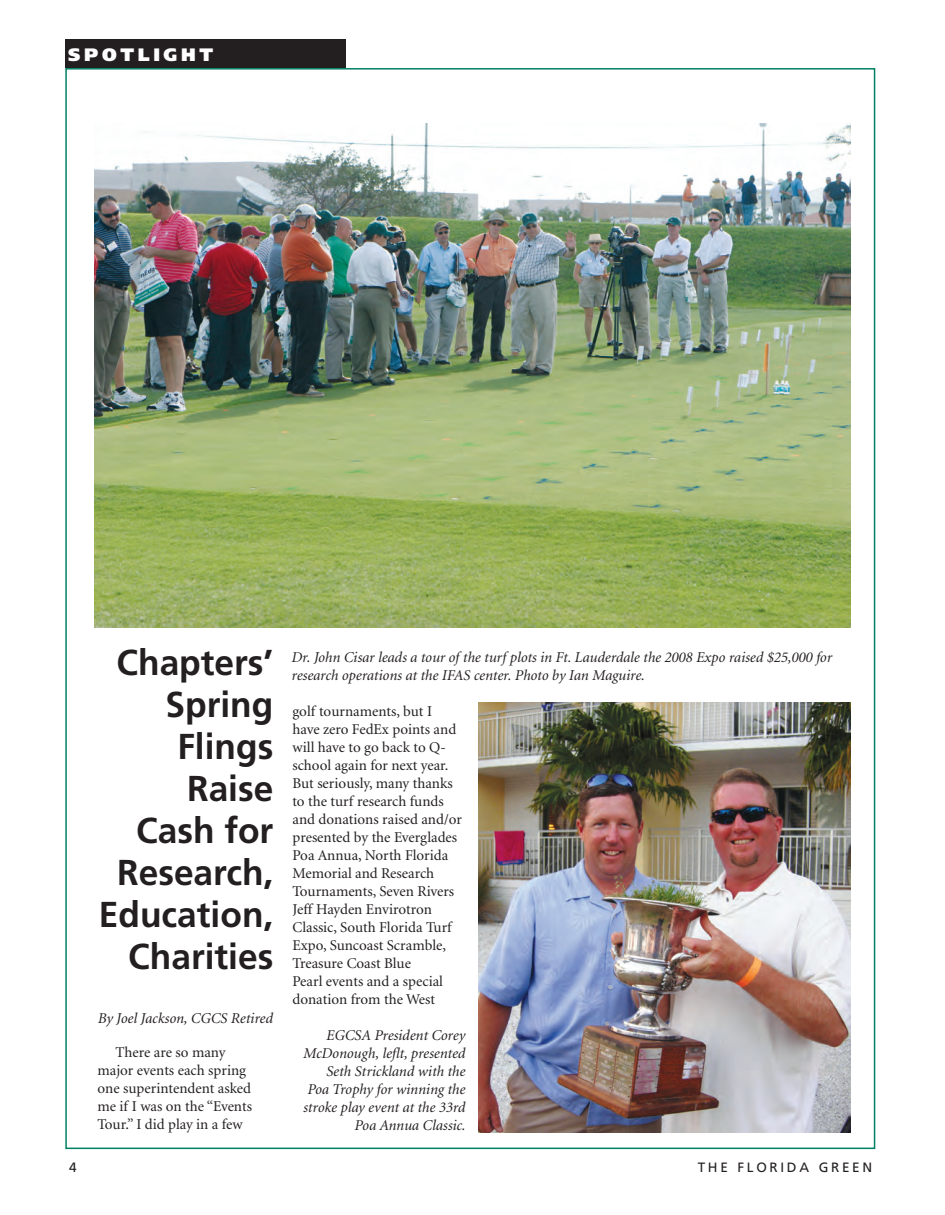
<style>
.page{position:relative;width:945px;height:1215px;background:#fff}
.page>*{position:absolute;margin:0;border:0;box-sizing:border-box;transform-origin:0 0}
.t1{font:700 36px/42px "Frutiger";color:#231f20;text-align:right}
.t2{font:900 18px "Frutiger";letter-spacing:.2em;color:#fff}
.t3{font:15px/18px "Minion";color:#231f20}
.t4{font:italic 15px/18px "Minion";color:#231f20}
.t5{font:13.5px "Frutiger";letter-spacing:.2em;color:#231f20}
</style>
<div class="page">
<div style="left:65px;top:39px;width:281px;height:29px;background:#231f20"></div>
<img style="left:95px;top:124px;width:756px;height:504px">
<img style="left:478px;top:702px;width:372px;height:430px">
<p class="t2" style="left:68px;top:43px;width:146px">SPOTLIGHT</p>
<h1 class="t1" style="left:99px;top:641px;width:176px">Chapters’<br>Spring<br>Flings<br>Raise<br>Cash for<br>Research,<br>Education,<br>Charities</h1>
<p class="t4" style="left:98px;top:1009px;width:176px">By Joel Jackson, CGCS Retired</p>
<p class="t3" style="left:98px;top:1044px;width:156px;text-indent:18px">There are so many major events each spring one superintendent asked me if I was on the “Events<br>Tour.” I did play in a few</p>
<p class="t4" style="left:291px;top:648px;width:542px">Dr. John Cisar leads a tour of the turf plots in Ft. Lauderdale the 2008 Expo raised $25,000 for research operations at the IFAS center. Photo by Ian Maguire.</p>
<p class="t3" style="left:292px;top:702px;width:171px">golf tournaments, but I have zero FedEx points and will have to go back to Q&shy;school again for next year.<br>But seriously, many thanks to the turf research funds and donations raised and/or presented by the Everglades<br>Poa Annua, North Florida<br>Memorial and Research<br>Tournaments, Seven Rivers<br>Jeff Hayden Envirotron<br>Classic, South Florida Turf<br>Expo, Suncoast Scramble,<br>Treasure Coast Blue<br>Pearl events and a special donation from the West</p>
<p class="t4" style="left:303px;top:1026px;width:164px;text-align:right">EGCSA President Corey<br>McDonough, leflt, presented<br>Seth Strickland with the<br>Poa Trophy for winning the stroke play event at the 33rd<br>Poa Annua Classic.</p>
<p class="t5" style="left:69px;top:1159px;width:9px">4</p>
<p class="t5" style="left:698px;top:1159px;width:176px">THE FLORIDA GREEN</p>
</div>
